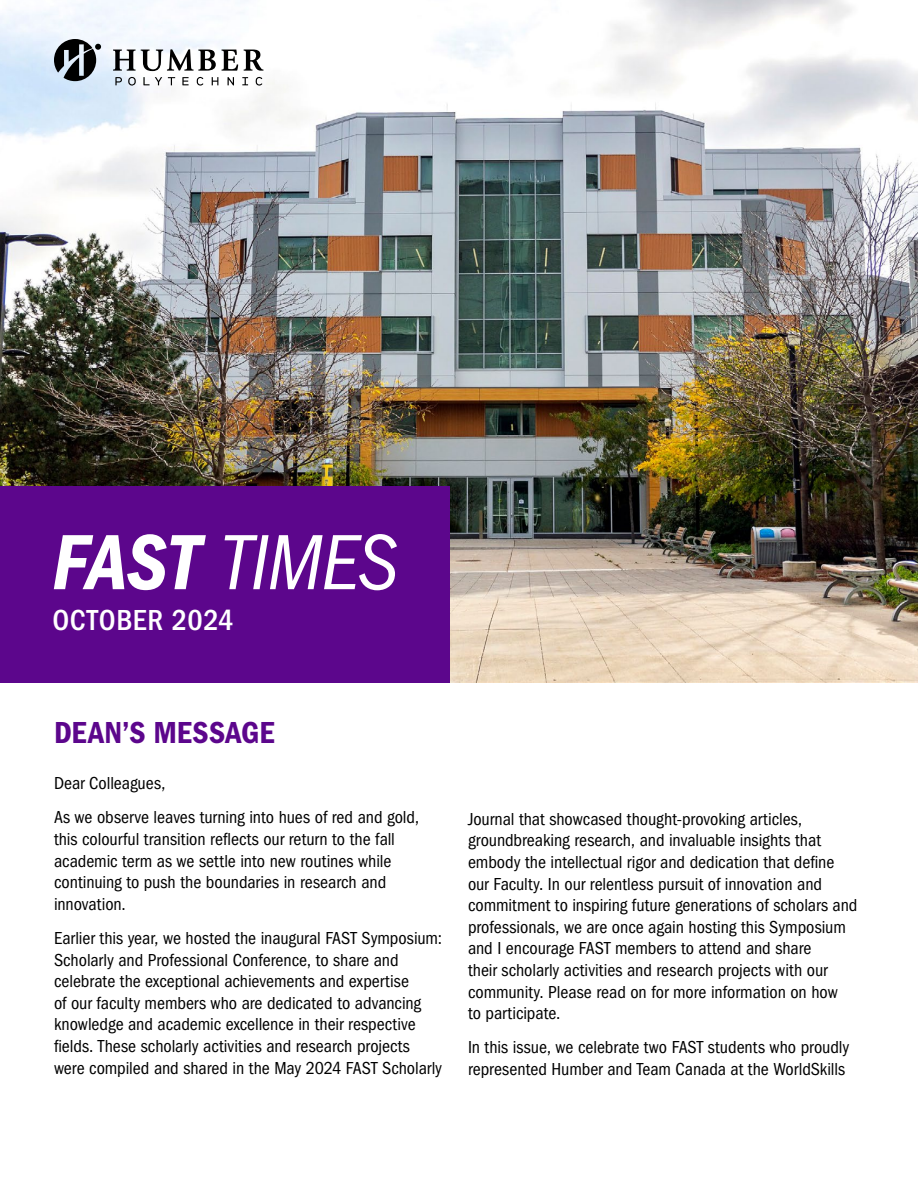
<style>
.page{position:relative;width:918px;height:1188px;background:#fff}
.page>*{position:absolute;margin:0;border:0;box-sizing:border-box;transform-origin:0 0}
.FAST_News_-_h1{font:italic condensed 81px "ITC Franklin Gothic Std";letter-spacing:-.015em;color:#fff}
.Big_Heading_-_h2{font:31.5px "ITC Franklin Gothic Std Dm Cd";letter-spacing:.01em;color:#5c068c}
.Body_copy_-_p{font:500 condensed 30px "ITC Franklin Gothic Std";letter-spacing:.015em;color:#fff}
.Body_copy_-_p-2{font:condensed 18px/21.6px "ITC Franklin Gothic Std";letter-spacing:-.005em;color:#000}
.s1{font-family:"ITC Franklin Gothic Std Dm Cd It";font-style:normal;font-stretch:normal}
</style>
<div class="page">
<img style="left:0;top:0;width:918px;height:683px">
<div style="left:0;top:486px;width:450px;height:197px;background:#5c068c"></div>
<svg style="left:54px;top:39px;width:47px;height:42px;background:#676c73"></svg>
<svg style="left:113px;top:49px;width:150px;height:37px"></svg>
<h1 class="FAST_News_-_h1" style="left:52px;top:517px;width:348px"><span class="s1">FAST</span> TIMES</h1>
<p class="Body_copy_-_p" style="left:52px;top:604px;width:183px">OCTOBER 2024</p>
<h2 class="Big_Heading_-_h2" style="left:54px;top:715px;width:222px">DEAN’S MESSAGE</h2>
<p class="Body_copy_-_p-2" style="left:54px;top:773px;width:113px">Dear Colleagues,</p>
<p class="Body_copy_-_p-2" style="left:54px;top:807px;width:367px">As we observe leaves turning into hues of red and gold, this colourful transition reflects our return to the fall academic term as we settle into new routines while continuing to push the boundaries in research and innovation.</p>
<p class="Body_copy_-_p-2" style="left:54px;top:927px;width:390px">Earlier this year, we hosted the inaugural FAST Symposium:<br>Scholarly and Professional Conference, to share and celebrate the exceptional achievements and expertise<br>of our faculty members who are dedicated to advancing knowledge and academic excellence in their respective fields. These scholarly activities and research projects were compiled and shared in the May 2024 FAST Scholarly</p>
<p class="Body_copy_-_p-2" style="left:468px;top:808px;width:391px">Journal that showcased thought-provoking articles, groundbreaking research, and invaluable insights that embody the intellectual rigor and dedication that define our Faculty. In our relentless pursuit of innovation and commitment to inspiring future generations of scholars and professionals, we are once again hosting this Symposium and I encourage FAST members to attend and share<br>their scholarly activities and research projects with our community. Please read on for more information on how<br>to participate.</p>
<p class="Body_copy_-_p-2" style="left:468px;top:1037px;width:383px">In this issue, we celebrate two FAST students who proudly represented Humber and Team Canada at the WorldSkills</p>
</div>
